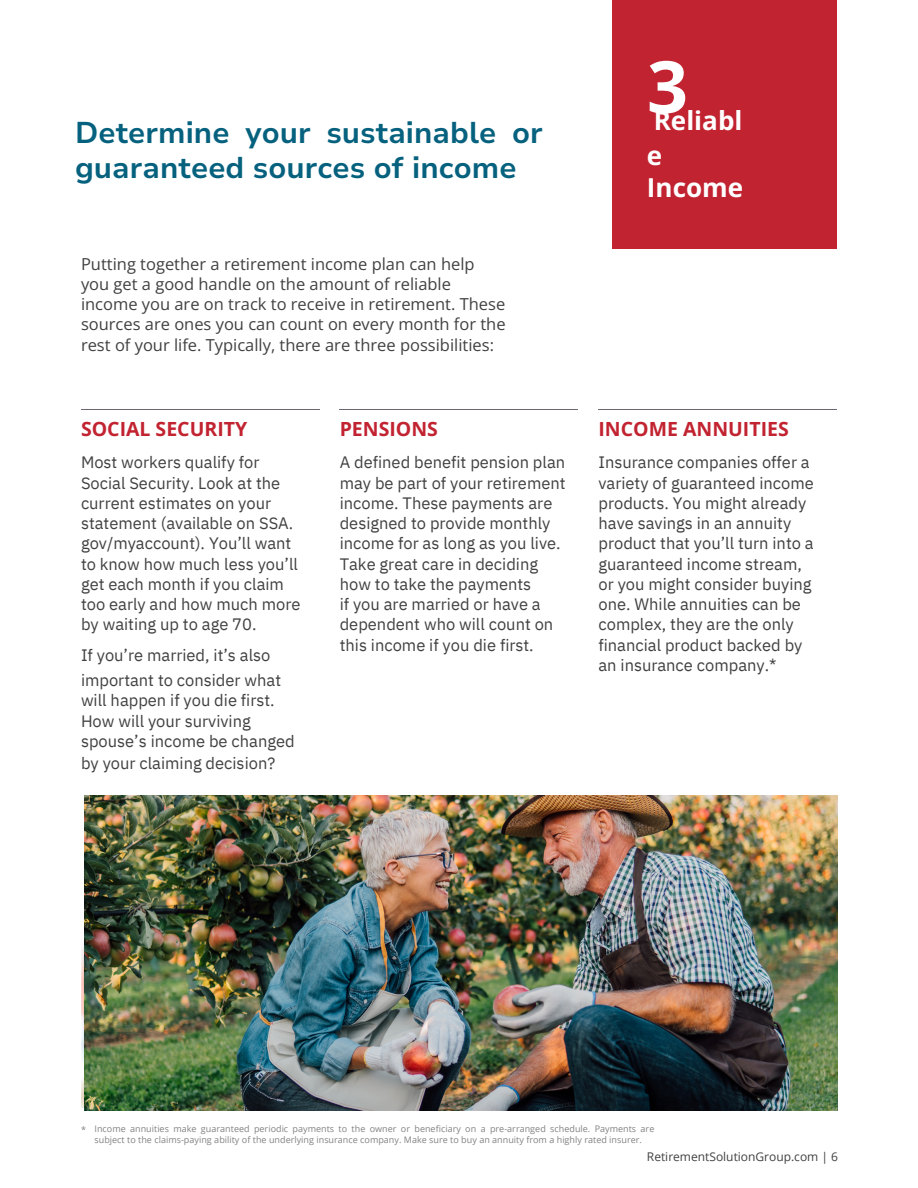
<style>
.page{position:relative;width:918px;height:1188px;background:#fff}
.page>*{position:absolute;margin:0;border:0;box-sizing:border-box;transform-origin:0 0}
.t1{font:700 72px "Open Sans";color:#fff}
.t2{font:700 30px/34.8px "Nunito Sans 10 pt";letter-spacing:.005em;color:#06617e}
.t3{font:700 26.1px/34.8px "Open Sans";color:#fff}
.t4{font:700 19.5px "Open Sans";color:#c22331}
.t5{font:16.5px/20.2px "IBM Plex Sans";color:#414143}
.t6{font:16.5px/20.2px "Open Sans";color:#414143;text-align:justify}
.t7{font:12px "Open Sans";color:#414143}
.t8{font:9px/11.2px "Open Sans";letter-spacing:.005em;color:#848284}
</style>
<div class="page">
<hr style="left:81px;top:409px;width:239px;height:1px;background:#6e6674">
<hr style="left:340px;top:409px;width:238px;height:1px;background:#6e6674">
<hr style="left:598px;top:409px;width:239px;height:1px;background:#6e6674">
<div style="left:612px;top:0;width:225px;height:249px;background:#c22331"></div>
<img style="left:85px;top:796px;width:752px;height:315px">
<p class="t2" style="left:75px;top:116px;width:469px">Determine your sustainable or guaranteed sources of income</p>
<p class="t6" style="left:81px;top:253px;width:395px">Putting together a retirement income plan can help</p>
<p class="t6" style="left:81px;top:273px;width:372px">you get a good handle on the amount of reliable</p>
<p class="t6" style="left:81px;top:294px;width:426px">income you are on track to receive in retirement. These sources are ones you can count on every month for the rest of your life. Typically, there are three possibilities:</p>
<p class="t1" style="left:647px;top:36px;width:43px">3</p>
<p class="t3" style="left:647px;top:103px;width:97px">Reliabl e</p>
<p class="t3" style="left:647px;top:169px;width:98px">Income</p>
<p class="t4" style="left:81px;top:415px;width:168px">SOCIAL SECURITY</p>
<p class="t4" style="left:340px;top:415px;width:100px">PENSIONS</p>
<p class="t4" style="left:598px;top:415px;width:192px">INCOME ANNUITIES</p>
<p class="t5" style="left:81px;top:452px;width:180px">Most workers qualify for</p>
<p class="t5" style="left:81px;top:472px;width:214px">Social Security. Look at the current estimates on your statement (available on SSA. gov/myaccount). You’ll want</p>
<p class="t5" style="left:81px;top:553px;width:221px">to know how much less you’ll get each month if you claim too early and how much more by waiting up to age 70.</p>
<p class="t5" style="left:81px;top:644px;width:191px">If you’re married, it’s also</p>
<p class="t5" style="left:81px;top:669px;width:202px">important to consider what</p>
<p class="t5" style="left:81px;top:689px;width:195px">will happen if you die first.</p>
<p class="t5" style="left:81px;top:711px;width:171px">How will your surviving</p>
<p class="t5" style="left:81px;top:731px;width:215px">spouse’s income be changed</p>
<p class="t5" style="left:81px;top:752px;width:196px">by your claiming decision?</p>
<p class="t5" style="left:340px;top:452px;width:227px">A defined benefit pension plan may be part of your retirement income. These payments are designed to provide monthly income for as long as you live.<br>Take great care in deciding</p>
<p class="t5" style="left:340px;top:574px;width:193px">how to take the payments</p>
<p class="t5" style="left:340px;top:594px;width:215px">if you are married or have a dependent who will count on this income if you die first.</p>
<p class="t5" style="left:598px;top:452px;width:217px">Insurance companies offer a variety of guaranteed income products. You might already have savings in an annuity product that you’ll turn into a guaranteed income stream, or you might consider buying one. While annuities can be complex, they are the only financial product backed by an insurance company.*</p>
<p class="t8" style="left:81px;top:1124px;width:6px">*</p>
<p class="t8" style="left:94px;top:1123px;width:561px">Income annuities make guaranteed periodic payments to the owner or beneficiary on a pre-arranged schedule. Payments are subject to the claims-paying ability of the underlying insurance company. Make sure to buy an annuity from a highly rated insurer.</p>
<p class="t7" style="left:647px;top:1148px;width:193px">RetirementSolutionGroup.com | 6</p>
</div>
